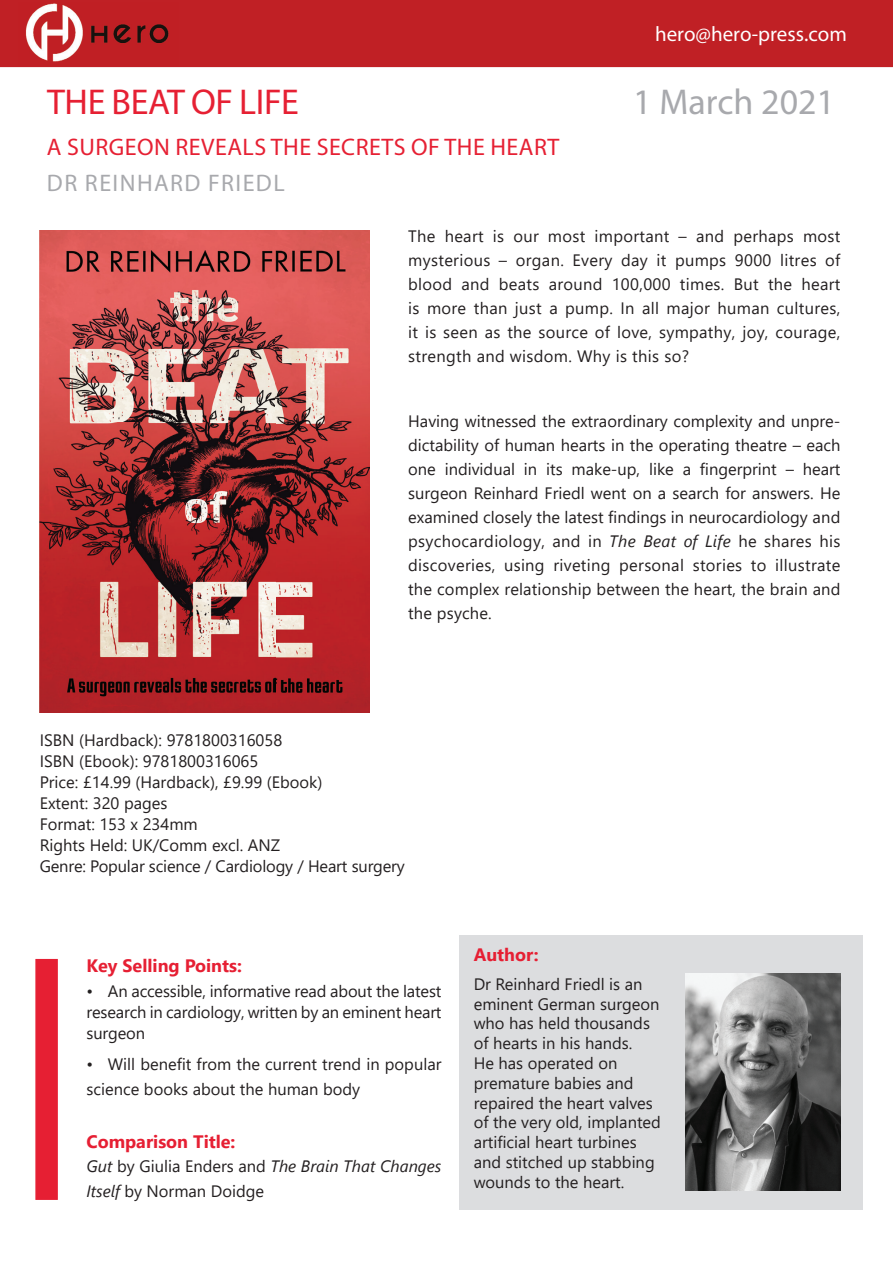
<style>
.page{position:relative;width:893px;height:1263px;background:#fff}
.page>*{position:absolute;margin:0;border:0;box-sizing:border-box;transform-origin:0 0}
.t1{font:36px "Myriad Pro";letter-spacing:-.01em;color:#e62033}
.t2{font:36px "Myriad Pro";color:#a8a9ad}
.t3{font:24px "Myriad Pro";letter-spacing:.02em;color:#e62033}
.t4{font:24px "Myriad Pro";letter-spacing:.06em;color:#a8a9ad}
.t5{font:21px "Myriad Pro";color:#fff}
.t6{font:700 18px "Segoe UI";color:#e61f33}
.t7{font:16.5px/24px "Segoe UI";color:#231f20}
.s1{font-style:italic}
</style>
<div class="page">
<div style="left:459px;top:935px;width:404px;height:275px;background:#dcdddf"></div>
<div style="left:35px;top:959px;width:23px;height:241px;background:#e61f33;border:2px solid #e61f33"></div>
<img style="left:40px;top:230px;width:330px;height:483px">
<div style="left:0;top:0;width:893px;height:67px;background:#c02025"></div>
<img style="left:19px;top:2px;width:159px;height:64px">
<img style="left:685px;top:974px;width:155px;height:216px">
<h1 class="t1" style="left:47px;top:80px;width:253px">THE BEAT OF LIFE</h1>
<h2 class="t3" style="left:47px;top:132px;width:514px">A SURGEON REVEALS THE SECRETS OF THE HEART</h2>
<h2 class="t4" style="left:47px;top:168px;width:239px">DR REINHARD FRIEDL</h2>
<p class="t5" style="left:655px;top:21px;width:193px">hero@hero-press.com</p>
<h1 class="t2" style="left:633px;top:80px;width:203px">1 March 2021</h1>
<p class="t7" style="left:408px;top:223px;width:434px;text-align:justify">The heart is our most important – and perhaps most mysterious – organ. Every day it pumps 9000 litres of blood and beats around 100,000 times. But the heart is more than just a pump. In all major human cultures, it is seen as the source of love, sympathy, joy, courage, strength and wisdom. Why is this so?</p>
<p class="t7" style="left:408px;top:408px;width:434px;text-align:justify">Having witnessed the extraordinary complexity and unpre&shy;dictability of human hearts in the operating theatre – each one individual in its make-up, like a fingerprint – heart surgeon Reinhard Friedl went on a search for answers. He examined closely the latest findings in neurocardiology and psychocardiology, and in <span class="s1">The Beat of Life</span> he shares his discoveries, using riveting personal stories to illustrate the complex relationship between the heart, the brain and the psyche.</p>
<p class="t7" style="left:40px;top:728px;width:367px;line-height:21px">ISBN (Hardback): 9781800316058<br>ISBN (Ebook): 9781800316065<br>Price: £14.99 (Hardback), £9.99 (Ebook)<br>Extent: 320 pages<br>Format: 153 x 234mm<br>Rights Held: UK/Comm excl. ANZ<br>Genre: Popular science / Cardiology / Heart surgery</p>
<p class="t6" style="left:87px;top:949px;width:157px">Key Selling Points:</p>
<p class="t7" style="left:87px;top:979px;width:356px;line-height:21px;text-align:justify">• An accessible, informative read about the latest research in cardiology, written by an eminent heart surgeon</p>
<p class="t7" style="left:87px;top:1051px;width:356px">• Will benefit from the current trend in popular science books about the human body</p>
<p class="t6" style="left:87px;top:1124px;width:150px">Comparison Title:</p>
<p class="t7" style="left:87px;top:1153px;width:356px"><span class="s1">Gut</span> by Giulia Enders and <span class="s1">The Brain That Changes<br>Itself</span> by Norman Doidge</p>
<p class="t6" style="left:474px;top:938px;width:67px">Author:</p>
<p class="t7" style="left:474px;top:972px;width:189px;line-height:19.8px">Dr Reinhard Friedl is an eminent German surgeon who has held thousands of hearts in his hands.<br>He has operated on premature babies and repaired the heart valves of the very old, implanted artificial heart turbines and stitched up stabbing wounds to the heart.</p>
</div>
